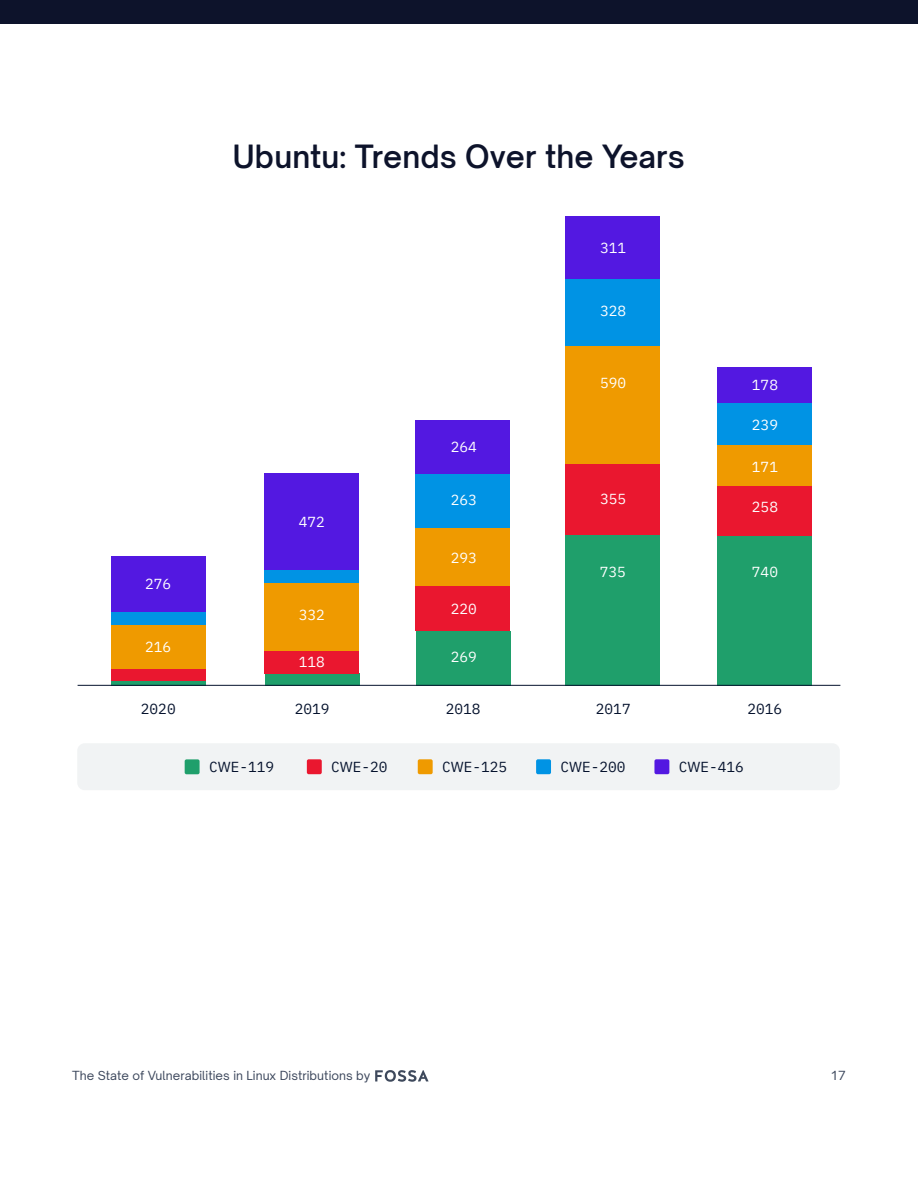
<style>
.page{position:relative;width:918px;height:1188px;background:#fff}
.page>*{position:absolute;margin:0;border:0;box-sizing:border-box;transform-origin:0 0}
.H3_-_Section_Title{font:600 30px "Open Sauce Two";letter-spacing:.005em;color:#0d132b}
.t1{font:14.4px "i A Writer Quattro S";color:#fff}
.t2{font:14.4px "i A Writer Quattro S";color:#05122d}
.Page_Number{font:12px "Open Sauce Two";letter-spacing:.005em;color:#3c475c}
</style>
<div class="page">
<div style="left:0;top:0;width:918px;height:24px;background:#0d132b"></div>
<svg style="left:111px;top:680px;width:94px;height:5px"></svg>
<div style="left:111px;top:667px;width:94px;height:13px;background:#ea172f"></div>
<div style="left:111px;top:623px;width:94px;height:46px;background:#ef9a00"></div>
<div style="left:111px;top:611px;width:94px;height:13px;background:#0093e4"></div>
<div style="left:111px;top:556px;width:94px;height:56px;background:#5318e1"></div>
<div style="left:265px;top:674px;width:94px;height:12px;background:#1f9f6b"></div>
<div style="left:265px;top:650px;width:94px;height:24px;background:#ea172f"></div>
<div style="left:265px;top:582px;width:94px;height:68px;background:#ef9a00"></div>
<div style="left:265px;top:570px;width:94px;height:12px;background:#0093e4"></div>
<div style="left:265px;top:473px;width:94px;height:97px;background:#5318e1"></div>
<div style="left:416px;top:631px;width:94px;height:55px;background:#1f9f6b"></div>
<div style="left:416px;top:586px;width:94px;height:45px;background:#ea172f"></div>
<div style="left:416px;top:526px;width:94px;height:60px;background:#ef9a00"></div>
<div style="left:416px;top:473px;width:94px;height:54px;background:#0093e4"></div>
<div style="left:416px;top:420px;width:94px;height:53px;background:#5318e1"></div>
<div style="left:566px;top:531px;width:94px;height:155px;background:#1f9f6b"></div>
<div style="left:566px;top:464px;width:94px;height:71px;background:#ea172f"></div>
<div style="left:566px;top:346px;width:94px;height:118px;background:#ef9a00"></div>
<div style="left:566px;top:278px;width:94px;height:68px;background:#0093e4"></div>
<div style="left:566px;top:216px;width:94px;height:62px;background:#5318e1"></div>
<div style="left:718px;top:535px;width:94px;height:151px;background:#1f9f6b"></div>
<div style="left:718px;top:483px;width:94px;height:53px;background:#ea172f"></div>
<div style="left:718px;top:445px;width:94px;height:40px;background:#ef9a00"></div>
<div style="left:718px;top:402px;width:94px;height:43px;background:#0093e4"></div>
<div style="left:718px;top:367px;width:94px;height:35px;background:#5318e1"></div>
<hr style="left:78px;top:685px;width:762px;height:1px;background:#05122d">
<div style="left:77px;top:743px;width:763px;height:47px;background:#f1f3f4;border-radius:7px"></div>
<div style="left:185px;top:759px;width:15px;height:15px;background:#1f9f6b;border-radius:2px"></div>
<div style="left:307px;top:759px;width:15px;height:15px;background:#ea172f;border-radius:2px"></div>
<div style="left:418px;top:759px;width:15px;height:15px;background:#ef9a00;border-radius:2px"></div>
<div style="left:536px;top:759px;width:15px;height:15px;background:#0093e4;border-radius:2px"></div>
<div style="left:654px;top:759px;width:15px;height:15px;background:#5318e1;border-radius:2px"></div>
<svg style="left:375px;top:1070px;width:54px;height:12px"></svg>
<p class="H3_-_Section_Title" style="left:233px;top:137px;width:454px">Ubuntu: Trends Over the Years</p>
<p class="t1" style="left:600px;top:237px;width:28px">311</p>
<p class="t1" style="left:145px;top:573px;width:28px">276</p>
<p class="t1" style="left:145px;top:636px;width:28px">216</p>
<p class="t1" style="left:299px;top:511px;width:28px">472</p>
<p class="t1" style="left:299px;top:604px;width:28px">332</p>
<p class="t1" style="left:299px;top:651px;width:28px">118</p>
<p class="t1" style="left:451px;top:436px;width:28px">264</p>
<p class="t1" style="left:451px;top:489px;width:28px">263</p>
<p class="t1" style="left:451px;top:547px;width:28px">293</p>
<p class="t1" style="left:451px;top:598px;width:28px">220</p>
<p class="t1" style="left:451px;top:646px;width:28px">269</p>
<p class="t1" style="left:600px;top:300px;width:28px">328</p>
<p class="t1" style="left:600px;top:372px;width:28px">590</p>
<p class="t1" style="left:600px;top:488px;width:28px">355</p>
<p class="t1" style="left:600px;top:561px;width:28px">735</p>
<p class="t1" style="left:752px;top:374px;width:28px">178</p>
<p class="t1" style="left:752px;top:413px;width:28px">239</p>
<p class="t1" style="left:752px;top:455px;width:28px">171</p>
<p class="t1" style="left:752px;top:496px;width:28px">258</p>
<p class="t1" style="left:752px;top:561px;width:28px">740</p>
<p class="t2" style="left:141px;top:698px;width:36px">2020</p>
<p class="t2" style="left:295px;top:698px;width:36px">2019</p>
<p class="t2" style="left:446px;top:698px;width:36px">2018</p>
<p class="t2" style="left:596px;top:698px;width:36px">2017</p>
<p class="t2" style="left:747px;top:698px;width:36px">2016</p>
<p class="t2" style="left:209px;top:756px;width:67px">CWE-119</p>
<p class="t2" style="left:331px;top:756px;width:58px">CWE-20</p>
<p class="t2" style="left:442px;top:756px;width:67px">CWE-125</p>
<p class="t2" style="left:561px;top:756px;width:67px">CWE-200</p>
<p class="t2" style="left:679px;top:756px;width:67px">CWE-416</p>
<p class="Page_Number" style="left:72px;top:1068px;width:300px">The State of Vulnerabilities in Linux Distributions by</p>
<p class="Page_Number" style="left:831px;top:1068px;width:17px">17</p>
</div>
